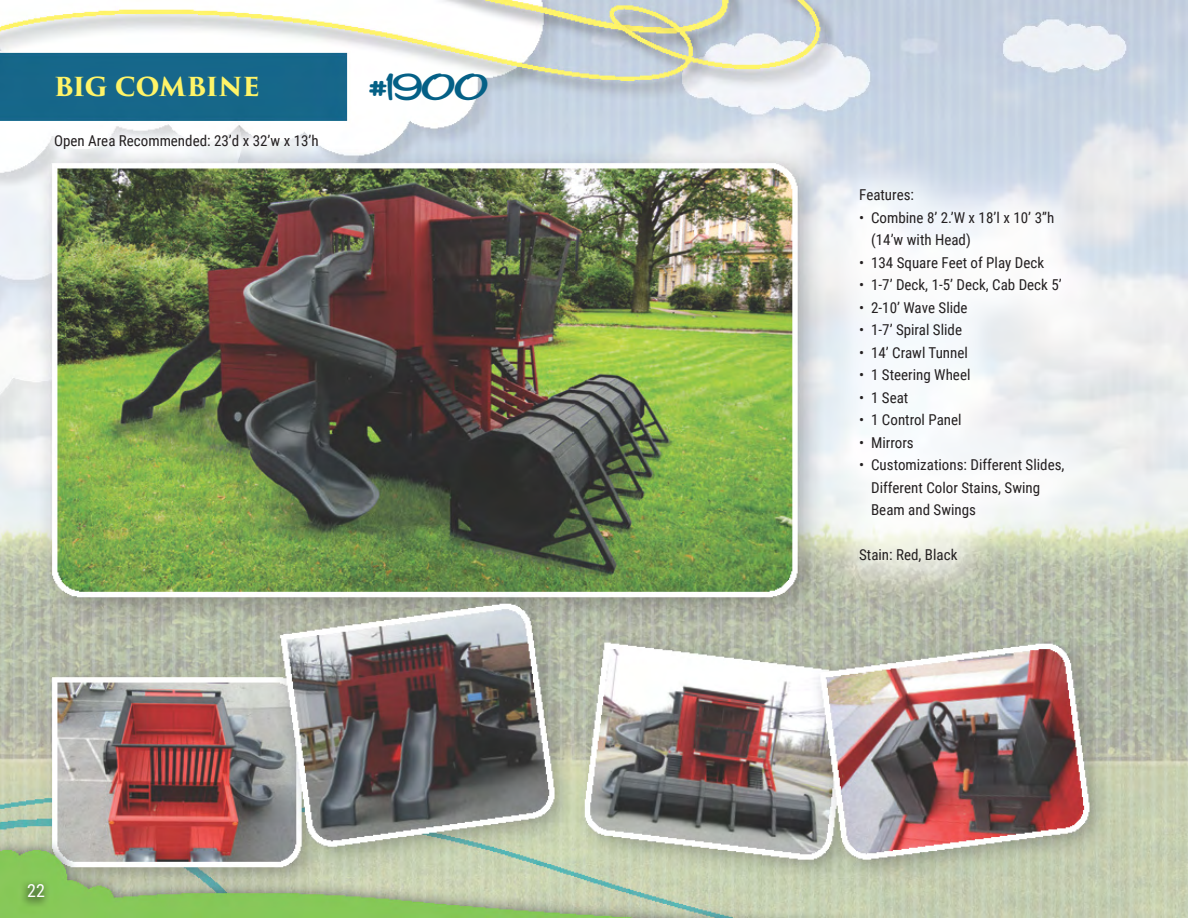
<style>
.page{position:relative;width:1188px;height:918px;background:#fff}
.page>*{position:absolute;margin:0;border:0;box-sizing:border-box;transform-origin:0 0}
.t1{font:37.5px "Cocktail Shaker";color:#046086}
.t2{font:700 25.5px "Trajan Pro 3";letter-spacing:-.015em;color:#fff468}
.t3{font:18px "Roboto Condensed";color:#fff}
.t4{font:15px/22.5px "Roboto Condensed";color:#231f20}
</style>
<div class="page">
<img style="left:0;top:0;width:1188px;height:918px">
<h2 class="t2" style="left:54px;top:67px;width:207px">BIG COMBINE</h2>
<h1 class="t1" style="left:369px;top:66px;width:120px">#1900</h1>
<p class="t4" style="left:54px;top:129px;width:266px">Open Area Recommended: 23’d x 32’w x 13’h</p>
<p class="t3" style="left:27px;top:878px;width:19px">22</p>
<p class="t4" style="left:859px;top:183px;width:56px">Features:</p>
<p class="t4" style="left:871px;top:206px;width:185px;text-indent:-12px">• Combine 8’ 2.’W x 18’l x 10’ 3’’h (14’w with Head)</p>
<p class="t4" style="left:859px;top:251px;width:187px">• 134 Square Feet of Play Deck</p>
<p class="t4" style="left:859px;top:273px;width:204px">• 1-7’ Deck, 1-5’ Deck, Cab Deck 5’</p>
<p class="t4" style="left:859px;top:296px;width:110px">• 2-10’ Wave Slide</p>
<p class="t4" style="left:859px;top:318px;width:104px">• 1-7’ Spiral Slide</p>
<p class="t4" style="left:859px;top:341px;width:110px">• 14’ Crawl Tunnel</p>
<p class="t4" style="left:859px;top:363px;width:113px">• 1 Steering Wheel</p>
<p class="t4" style="left:859px;top:386px;width:51px">• 1 Seat</p>
<p class="t4" style="left:859px;top:408px;width:104px">• 1 Control Panel</p>
<p class="t4" style="left:859px;top:431px;width:56px">• Mirrors</p>
<p class="t4" style="left:871px;top:453px;width:195px;text-indent:-12px">• Customizations: Different Slides,<br>Different Color Stains, Swing<br>Beam and Swings</p>
<p class="t4" style="left:859px;top:543px;width:100px">Stain: Red, Black</p>
</div>
